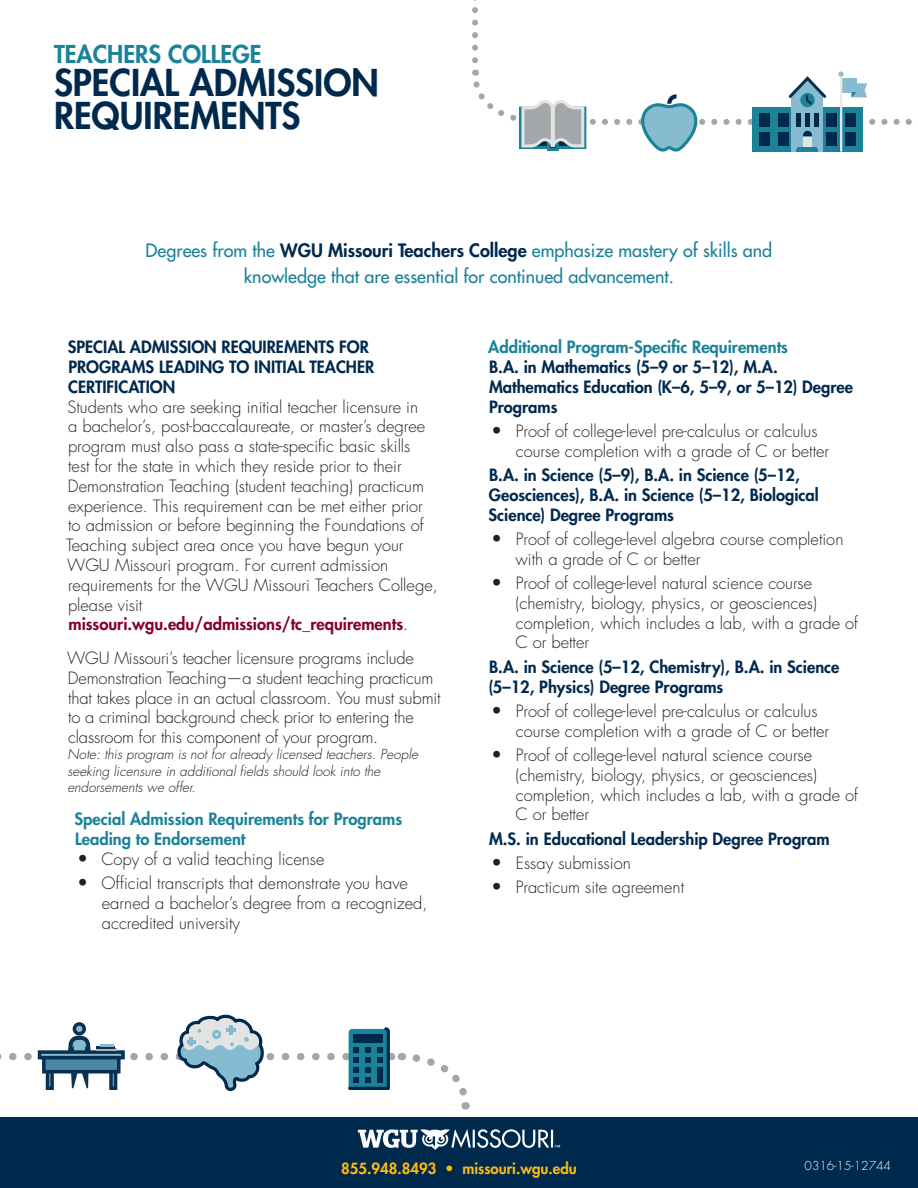
<style>
.page{position:relative;width:918px;height:1188px;background:#fff}
.page>*{position:absolute;margin:0;border:0;box-sizing:border-box;transform-origin:0 0}
.t1{font:800 36px/33px "Futura Std";color:#00294e}
.t2{font:800 24px "Futura Std";color:#1b8299}
.t3{font:500 18px/25.5px "Futura Std";color:#1b8299;text-align:center}
.t4{font:300 16.5px/19.8px "Futura Std";color:#231f20}
.t5{font:800 16.5px/19.8px "Futura Std";color:#00294e}
.t6{font:800 16.5px/19.8px "Futura Std";color:#1b8299}
.t7{font:800 15px "Futura Std";color:#fcba13}
.t8{font:italic 300 13.5px/16.2px "Futura Std";color:#231f20}
.t9{font:300 12px "Futura Std";color:#fff}
.s1{font-weight:800;color:#00294e}
.s2{font-weight:800;color:#840128}
.s3{font-size:18px}
</style>
<div class="page">
<div style="left:0;top:1117px;width:918px;height:71px;background:#00294e"></div>
<svg style="left:358px;top:1129px;width:202px;height:21px"></svg>
<svg style="left:472px;top:0;width:6px;height:60px"></svg>
<svg style="left:412px;top:1054px;width:58px;height:56px"></svg>
<svg style="left:0;top:1015px;width:394px;height:76px"></svg>
<svg style="left:472px;top:70px;width:440px;height:82px"></svg>
<p class="t2" style="left:54px;top:39px;width:209px">TEACHERS COLLEGE</p>
<p class="t1" style="left:54px;top:66px;width:326px">SPECIAL ADMISSION<br>REQUIREMENTS</p>
<p class="t3" style="left:146px;top:238px;width:628px">Degrees from the <span class="s1">WGU Missouri Teachers College</span> emphasize mastery of skills and knowledge that are essential for continued advancement.</p>
<p class="t5" style="left:68px;top:337px;width:308px">SPECIAL ADMISSION REQUIREMENTS FOR<br>PROGRAMS LEADING TO INITIAL TEACHER<br>CERTIFICATION</p>
<p class="t4" style="left:66px;top:397px;width:373px">Students who are seeking initial teacher licensure in<br>a bachelor’s, post-baccalaureate, or master’s degree program must also pass a state-specific basic skills<br>test for the state in which they reside prior to their Demonstration Teaching (student teaching) practicum experience. This requirement can be met either prior<br>to admission or before beginning the Foundations of Teaching subject area once you have begun your WGU Missouri program. For current admission requirements for the WGU Missouri Teachers College, please visit <span class="s2">missouri.wgu.edu/admissions/tc_requirements</span>.</p>
<p class="t4" style="left:67px;top:649px;width:375px">WGU Missouri’s teacher licensure programs include Demonstration Teaching—a student teaching practicum that takes place in an actual classroom. You must submit to a criminal background check prior to entering the classroom for this component of your program.</p>
<p class="t8" style="left:67px;top:747px;width:352px">Note: this program is not for already licensed teachers. People seeking licensure in additional fields should look into the endorsements we offer.</p>
<p class="t6" style="left:75px;top:809px;width:329px">Special Admission Requirements for Programs<br>Leading to Endorsement</p>
<p class="t4" style="left:77px;top:850px;width:249px"><span class="s3">•</span> Copy of a valid teaching license</p>
<p class="t4" style="left:102px;top:874px;width:327px;text-indent:-25px"><span class="s3">•</span> Official transcripts that demonstrate you have earned a bachelor’s degree from a recognized, accredited university</p>
<p class="t6" style="left:488px;top:337px;width:301px">Additional Program-Specific Requirements</p>
<p class="t5" style="left:489px;top:357px;width:366px">B.A. in Mathematics (5–9 or 5–12), M.A.<br>Mathematics Education (K–6, 5–9, or 5–12) Degree<br>Programs</p>
<p class="t4" style="left:516px;top:421px;width:315px;text-indent:-25px"><span class="s3">•</span> Proof of college-level pre-calculus or calculus course completion with a grade of C or better</p>
<p class="t5" style="left:489px;top:465px;width:332px">B.A. in Science (5–9), B.A. in Science (5–12,<br>Geosciences), B.A. in Science (5–12, Biological<br>Science) Degree Programs</p>
<p class="t4" style="left:515px;top:529px;width:329px;text-indent:-24px"><span class="s3">•</span> Proof of college-level algebra course completion with a grade of C or better</p>
<p class="t4" style="left:515px;top:574px;width:344px;text-indent:-24px"><span class="s3">•</span> Proof of college-level natural science course (chemistry, biology, physics, or geosciences) completion, which includes a lab, with a grade of C or better</p>
<p class="t5" style="left:488px;top:657px;width:353px">B.A. in Science (5–12, Chemistry), B.A. in Science (5–12, Physics) Degree Programs</p>
<p class="t4" style="left:516px;top:701px;width:315px;text-indent:-25px"><span class="s3">•</span> Proof of college-level pre-calculus or calculus course completion with a grade of C or better</p>
<p class="t4" style="left:515px;top:745px;width:344px;text-indent:-24px"><span class="s3">•</span> Proof of college-level natural science course (chemistry, biology, physics, or geosciences) completion, which includes a lab, with a grade of C or better</p>
<p class="t5" style="left:489px;top:829px;width:342px">M.S. in Educational Leadership Degree Program</p>
<p class="t4" style="left:491px;top:853px;width:141px"><span class="s3">•</span> Essay submission</p>
<p class="t4" style="left:491px;top:878px;width:195px"><span class="s3">•</span> Practicum site agreement</p>
<p class="t7" style="left:341px;top:1159px;width:237px">855.948.8493 • missouri.wgu.edu</p>
<p class="t9" style="left:805px;top:1159px;width:88px">0316-15-12744</p>
</div>
